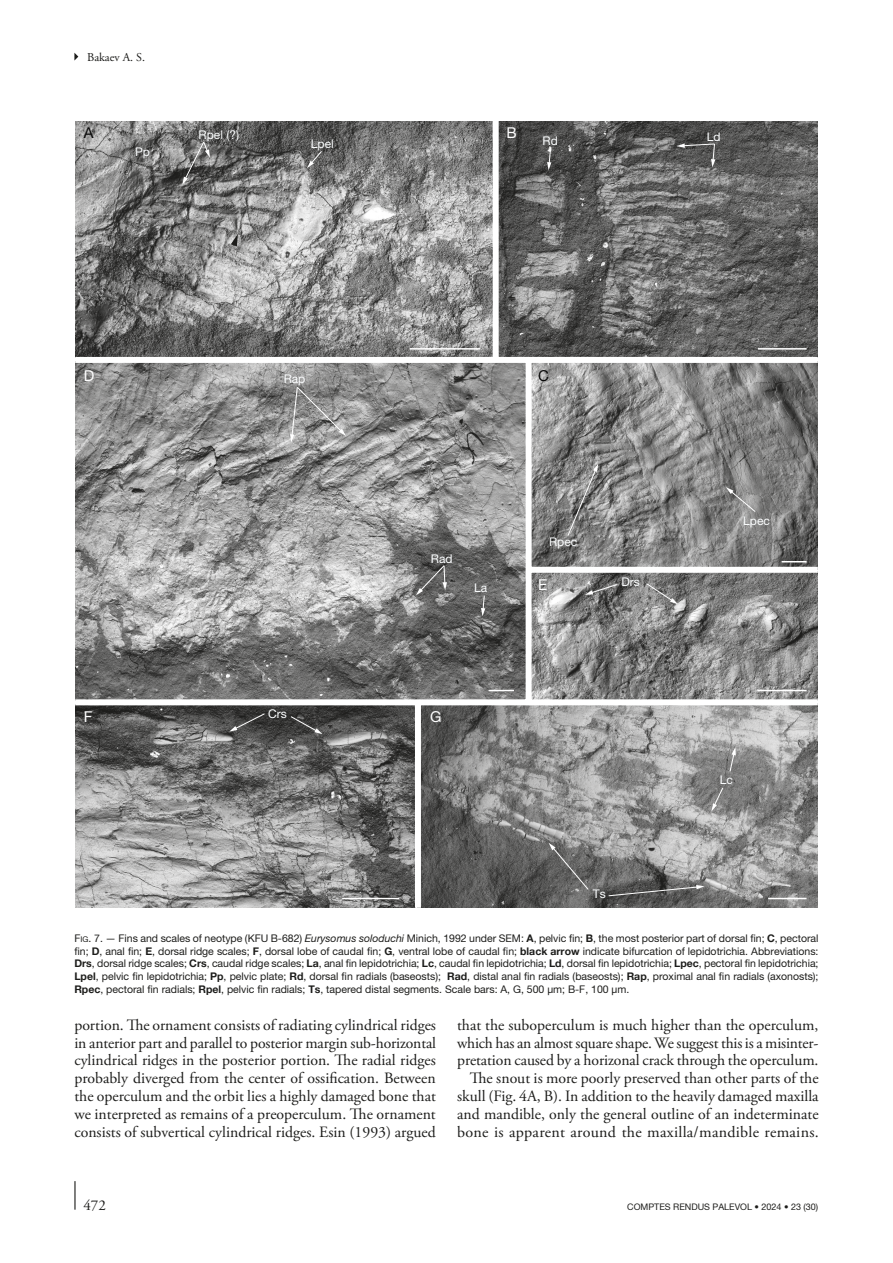
<style>
.page{position:relative;width:893px;height:1263px;background:#fff}
.page>*{position:absolute;margin:0;border:0;box-sizing:border-box;transform-origin:0 0}
.Texte_courant_Suite{font:15.75px/18px "Adobe Garamond Pro";color:#1d1d1b;text-align:justify}
.t1{font:15px "Helvetica Neue 3";color:#fff}
.t2{font:15px "Adobe Garamond Pro";color:#1d1d1b}
.t3{font:15px "Helvetica Neue 3";color:#080808}
.t4{font:12px "Helvetica Neue 3";color:#fcfeff}
.t5{font:12px "Adobe Garamond Pro Regular 2";color:#1d1d1b}
.t6{font:10.5px/12.8px "Helvetica Neue";color:#1d1d1b;text-align:justify}
.t7{font:9px "Helvetica Neue 2";color:#1d1d1b}
.s1{font-style:inherit}
.s2{font-size:7.8px}
.s3{font-style:italic}
.s4{font-weight:700}
</style>
<div class="page">
<hr style="left:74px;top:1181px;width:2px;height:29px;background:#1d1d1b">
<svg style="left:74px;top:53px;width:4px;height:8px"></svg>
<img style="left:532px;top:573px;width:286px;height:126px">
<img style="left:499px;top:121px;width:319px;height:236px">
<img style="left:75px;top:363px;width:451px;height:336px">
<img style="left:75px;top:121px;width:418px;height:236px">
<img style="left:532px;top:363px;width:286px;height:204px">
<img style="left:421px;top:705px;width:397px;height:203px">
<img style="left:75px;top:705px;width:340px;height:203px">
<svg style="left:231px;top:234px;width:7px;height:13px"></svg>
<svg style="left:182px;top:141px;width:28px;height:44px"></svg>
<svg style="left:307px;top:150px;width:16px;height:18px"></svg>
<svg style="left:547px;top:149px;width:4px;height:21px"></svg>
<svg style="left:677px;top:143px;width:38px;height:24px"></svg>
<svg style="left:290px;top:386px;width:56px;height:56px;background:#969595"></svg>
<svg style="left:416px;top:565px;width:31px;height:30px"></svg>
<svg style="left:481px;top:595px;width:4px;height:21px"></svg>
<svg style="left:567px;top:464px;width:31px;height:72px;background:#868686"></svg>
<svg style="left:726px;top:487px;width:30px;height:26px"></svg>
<svg style="left:585px;top:584px;width:33px;height:11px"></svg>
<svg style="left:646px;top:583px;width:32px;height:21px"></svg>
<svg style="left:229px;top:713px;width:37px;height:19px"></svg>
<svg style="left:290px;top:716px;width:33px;height:18px"></svg>
<svg style="left:729px;top:747px;width:7px;height:25px"></svg>
<svg style="left:711px;top:787px;width:13px;height:24px"></svg>
<svg style="left:549px;top:843px;width:40px;height:47px;background:#6d6c6c"></svg>
<svg style="left:608px;top:885px;width:96px;height:12px"></svg>
<hr style="left:410px;top:348px;width:70px;height:2px;background:#fff">
<hr style="left:758px;top:348px;width:48px;height:2px;background:#fff">
<svg style="left:782px;top:561px;width:24px;height:1px"></svg>
<svg style="left:488px;top:690px;width:26px;height:1px"></svg>
<hr style="left:757px;top:690px;width:49px;height:1px;background:#fff">
<hr style="left:342px;top:898px;width:57px;height:1px;background:#fff">
<hr style="left:768px;top:898px;width:38px;height:1px;background:#fff">
<p class="t5" style="left:87px;top:50px;width:59px">Bakaev A. S.</p>
<p class="t3" style="left:84px;top:124px;width:11px">A</p>
<p class="t1" style="left:507px;top:124px;width:12px">B</p>
<p class="t4" style="left:199px;top:127px;width:42px">Rpel (?)</p>
<p class="t4" style="left:311px;top:136px;width:24px">Lpel</p>
<p class="t4" style="left:135px;top:145px;width:16px">Pp</p>
<p class="t4" style="left:542px;top:134px;width:17px">Rd</p>
<p class="t4" style="left:707px;top:129px;width:15px">Ld</p>
<p class="t1" style="left:84px;top:366px;width:12px">D</p>
<p class="t3" style="left:538px;top:366px;width:12px">C</p>
<p class="t4" style="left:284px;top:372px;width:23px">Rap</p>
<p class="t4" style="left:431px;top:551px;width:23px">Rad</p>
<p class="t4" style="left:474px;top:581px;width:15px">La</p>
<p class="t4" style="left:268px;top:706px;width:20px">Crs</p>
<p class="t1" style="left:84px;top:708px;width:10px">F</p>
<p class="t1" style="left:430px;top:708px;width:13px">G</p>
<p class="t4" style="left:549px;top:535px;width:30px">Rpec</p>
<p class="t1" style="left:538px;top:576px;width:11px">E</p>
<p class="t4" style="left:621px;top:574px;width:20px">Drs</p>
<p class="t4" style="left:593px;top:886px;width:14px">Ts</p>
<p class="t4" style="left:743px;top:513px;width:28px">Lpec</p>
<p class="t4" style="left:720px;top:772px;width:15px">Lc</p>
<p class="t6" style="left:74px;top:931px;width:746px"><span class="s1">F</span><span class="s2">ig</span><span class="s1">. 7</span>. — Fins and scales of neotype (KFU B-682) <span class="s3">Eurysomus soloduchi</span> Minich, 1992 under SEM: <span class="s4">A</span>, pelvic fin; <span class="s4">B</span>, the most posterior part of dorsal fin; <span class="s4">C</span>, pectoral fin; <span class="s4">D</span>, anal fin; <span class="s4">E</span>, dorsal ridge scales; <span class="s4">F</span>, dorsal lobe of caudal fin; <span class="s4">G</span>, ventral lobe of caudal fin; <span class="s4">black arrow</span> indicate bifurcation of lepidotrichia. Abbreviations:<br><span class="s4">Drs</span>, dorsal ridge scales; <span class="s4">Crs</span>, caudal ridge scales; <span class="s4">La</span>, anal fin lepidotrichia; <span class="s4">Lc</span>, caudal fin lepidotrichia; <span class="s4">Ld</span>, dorsal fin lepidotrichia; <span class="s4">Lpec</span>, pectoral fin lepidotrichia; <span class="s4">Lpel</span>, pelvic fin lepidotrichia; <span class="s4">Pp</span>, pelvic plate; <span class="s4">Rd</span>, dorsal fin radials (baseosts); <span class="s4">Rad</span>, distal anal fin radials (baseosts); <span class="s4">Rap</span>, proximal anal fin radials (axonosts); <span class="s4">Rpec</span>, pectoral fin radials; <span class="s4">Rpel</span>, pelvic fin radials; <span class="s4">Ts</span>, tapered distal segments. Scale bars: A, G, 500 µm; B-F, 100 µm.</p>
<p class="Texte_courant_Suite" style="left:74px;top:1016px;width:363px">portion. The ornament consists of radiating cylindrical ridges in anterior part and parallel to posterior margin sub-horizontal cylindrical ridges in the posterior portion. The radial ridges probably diverged from the center of ossification. Between the operculum and the orbit lies a highly damaged bone that we interpreted as remains of a preoperculum. The ornament consists of subvertical cylindrical ridges. Esin (1993) argued</p>
<p class="Texte_courant_Suite" style="left:457px;top:1016px;width:363px">that the suboperculum is much higher than the operculum, which has an almost square shape. We suggest this is a misinter&shy;pretation caused by a horizonal crack through the operculum.</p>
<p class="Texte_courant_Suite" style="left:457px;top:1070px;width:363px;text-indent:13px">The snout is more poorly preserved than other parts of the skull (Fig. 4A, B). In addition to the heavily damaged maxilla and mandible, only the general outline of an indeterminate bone is apparent around the maxilla/mandible remains.</p>
<p class="t2" style="left:83px;top:1196px;width:24px">472</p>
<p class="t7" style="left:627px;top:1201px;width:193px">COMPTES RENDUS PALEVOL • 2024 • 23 (30)</p>
</div>
